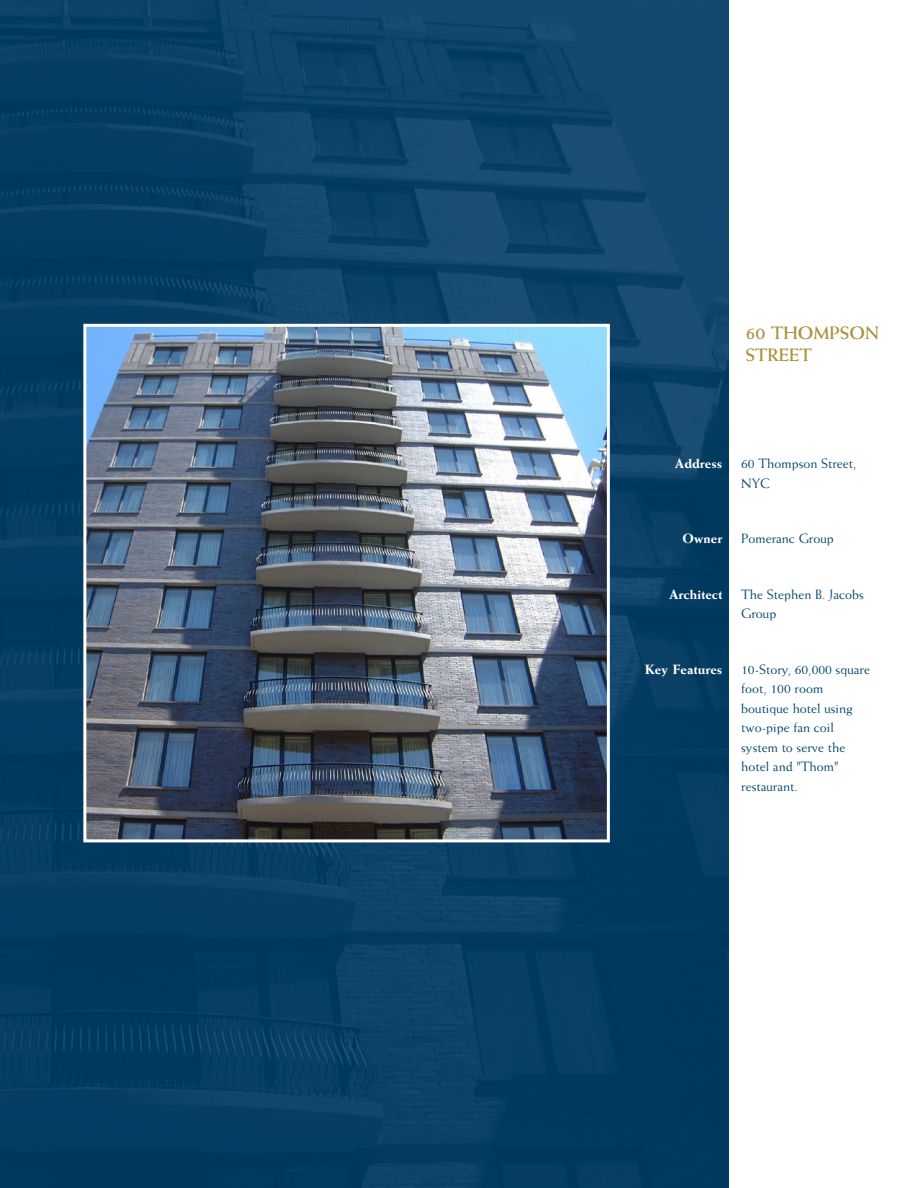
<style>
.page{position:relative;width:918px;height:1188px;background:#fff}
.page>*{position:absolute;margin:0;border:0;box-sizing:border-box;transform-origin:0 0}
.t1{font:700 18px/21.6px "Weiss";color:#ac923c}
.t2{font:13.5px/19.5px "Weiss";color:#00466b}
.t3{font:800 13.5px "Weiss";color:#fff}
</style>
<div class="page">
<img style="left:0;top:0;width:729px;height:1188px">
<img style="left:87px;top:328px;width:519px;height:510px">
<div style="left:83px;top:324px;width:527px;height:518px;border:3px solid #fff"></div>
<p class="t1" style="left:746px;top:322px;width:135px">60 THOMPSON<br>STREET</p>
<p class="t3" style="left:675px;top:456px;width:49px">Address</p>
<p class="t2" style="left:741px;top:454px;width:117px">60 Thompson Street,<br>NYC</p>
<p class="t3" style="left:682px;top:531px;width:41px">Owner</p>
<p class="t2" style="left:741px;top:529px;width:94px">Pomeranc Group</p>
<p class="t3" style="left:669px;top:586px;width:55px">Architect</p>
<p class="t2" style="left:741px;top:584px;width:124px">The Stephen B. Jacobs<br>Group</p>
<p class="t3" style="left:645px;top:661px;width:79px">Key Features</p>
<p class="t2" style="left:741px;top:659px;width:130px">10-Story, 60,000 square foot, 100 room boutique hotel using two-pipe fan coil system to serve the hotel and "Thom" restaurant.</p>
</div>
